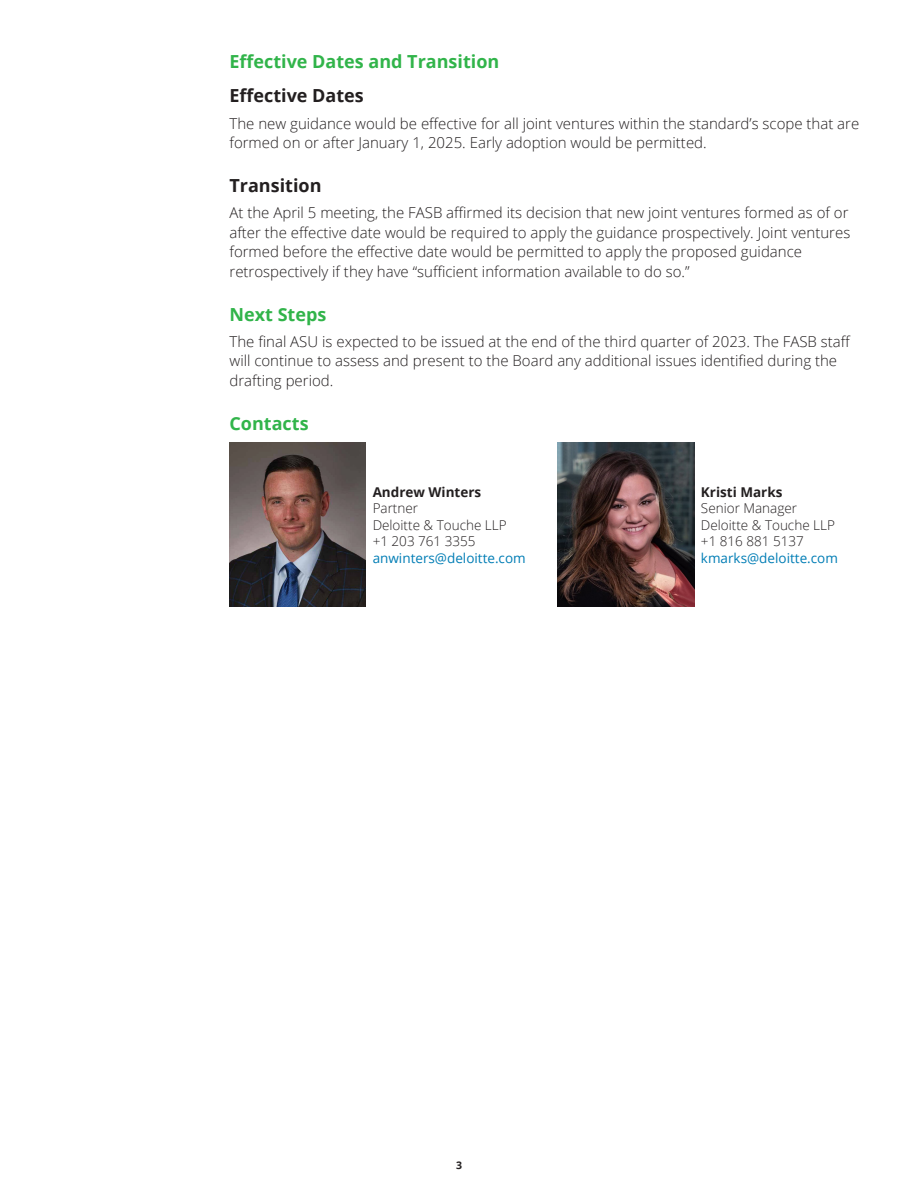
<style>
.page{position:relative;width:918px;height:1188px;background:#fff}
.page>*{position:absolute;margin:0;border:0;box-sizing:border-box;transform-origin:0 0}
.t1{font:700 18px "Open Sans";color:#31b44a}
.t2{font:700 18px "Open Sans";color:#231f20}
.t3{font:300 15px/19.5px "Open Sans";color:#231f20}
.t4{font:300 13.5px/16.5px "Open Sans";color:#231f20}
.t5{font:13.5px "Open Sans";color:#007db5}
.t6{font:700 13.5px "Open Sans";color:#231f20}
.t7{font:700 10.5px "Open Sans";color:#231f20}
</style>
<div class="page">
<img style="left:230px;top:443px;width:136px;height:163px">
<img style="left:558px;top:443px;width:136px;height:163px">
<p class="t1" style="left:230px;top:49px;width:271px">Effective Dates and Transition</p>
<p class="t2" style="left:230px;top:83px;width:136px">Effective Dates</p>
<p class="t3" style="left:230px;top:113px;width:631px">The new guidance would be effective for all joint ventures within the standard’s scope that are formed on or after January 1, 2025. Early adoption would be permitted.</p>
<p class="t2" style="left:230px;top:173px;width:93px">Transition</p>
<p class="t3" style="left:230px;top:203px;width:622px">At the April 5 meeting, the FASB affirmed its decision that new joint ventures formed as of or after the effective date would be required to apply the guidance prospectively. Joint ventures formed before the effective date would be permitted to apply the proposed guidance retrospectively if they have “sufficient information available to do so.”</p>
<p class="t1" style="left:230px;top:301px;width:98px">Next Steps</p>
<p class="t3" style="left:230px;top:331px;width:623px">The final ASU is expected to be issued at the end of the third quarter of 2023. The FASB staff will continue to assess and present to the Board any additional issues identified during the drafting period.</p>
<p class="t1" style="left:230px;top:411px;width:81px">Contacts</p>
<p class="t6" style="left:373px;top:482px;width:110px">Andrew Winters</p>
<p class="t4" style="left:373px;top:500px;width:136px">Partner<br>Deloitte &amp; Touche LLP +1 203 761 3355</p>
<p class="t5" style="left:373px;top:549px;width:155px">anwinters@deloitte.com</p>
<p class="t6" style="left:701px;top:482px;width:83px">Kristi Marks</p>
<p class="t4" style="left:701px;top:500px;width:136px">Senior Manager<br>Deloitte &amp; Touche LLP +1 816 881 5137</p>
<p class="t5" style="left:701px;top:549px;width:138px">kmarks@deloitte.com</p>
<p class="t7" style="left:456px;top:1158px;width:7px">3</p>
</div>
